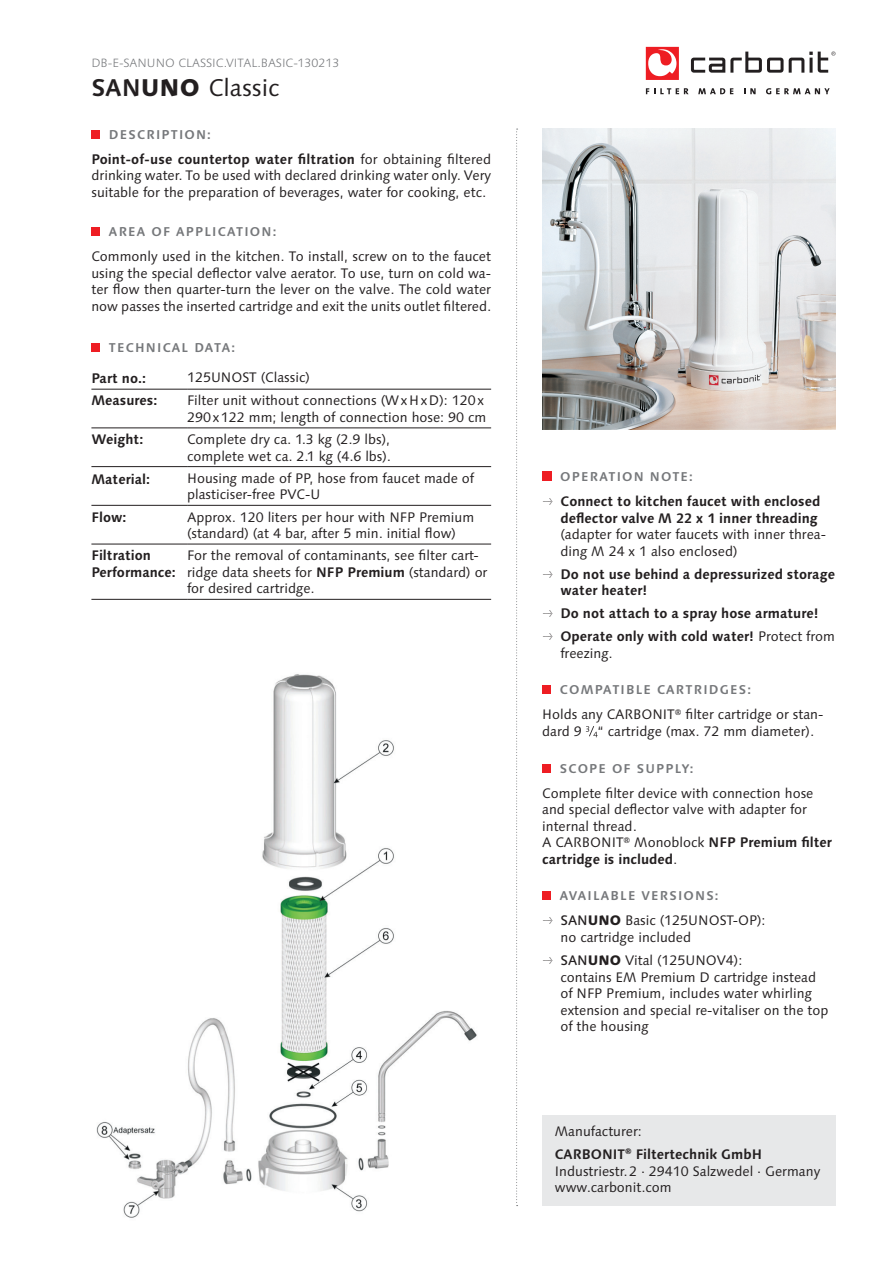
<style>
.page{position:relative;width:893px;height:1263px;background:#fff}
.page>*{position:absolute;margin:0;border:0;box-sizing:border-box;transform-origin:0 0}
.t1{font:24.15px "Linotype Syntax";color:#231f20}
.t2{font:13.8px/16.5px "Linotype Syntax";color:#231f20}
.t3{font:700 13.8px/16.5px "Linotype Syntax";color:#231f20}
.t4{font:700 12.75px "Linotype Syntax";letter-spacing:.09em;color:#76787b}
.t5{font:700 12.75px "Linotype Syntax";letter-spacing:.195em;color:#76787b}
.t6{font:700 12.75px "Linotype Syntax";letter-spacing:.145em;color:#76787b}
.t7{font:300 12px "Linotype Syntax";color:#76787b}
.s1{font-weight:700}
.s2{font-weight:800}
.s3{font-weight:400}
.s4{font-weight:500}
</style>
<div class="page">
<div style="left:91px;top:130px;width:9px;height:9px;background:#ee1d23"></div>
<div style="left:91px;top:227px;width:9px;height:9px;background:#ee1d23"></div>
<div style="left:91px;top:343px;width:9px;height:9px;background:#ee1d23"></div>
<hr style="left:91px;top:505px;width:96px;height:1px;background:#231f20">
<hr style="left:187px;top:505px;width:304px;height:1px;background:#231f20">
<hr style="left:91px;top:544px;width:96px;height:1px;background:#231f20">
<hr style="left:187px;top:544px;width:304px;height:1px;background:#231f20">
<hr style="left:91px;top:389px;width:96px;height:1px;background:#231f20">
<hr style="left:187px;top:389px;width:304px;height:1px;background:#231f20">
<hr style="left:91px;top:428px;width:96px;height:1px;background:#231f20">
<hr style="left:187px;top:428px;width:304px;height:1px;background:#231f20">
<hr style="left:91px;top:466px;width:96px;height:1px;background:#231f20">
<hr style="left:187px;top:466px;width:304px;height:1px;background:#231f20">
<hr style="left:91px;top:599px;width:96px;height:1px;background:#231f20">
<hr style="left:187px;top:599px;width:304px;height:1px;background:#231f20">
<svg style="left:646px;top:47px;width:33px;height:33px"></svg>
<svg style="left:691px;top:52px;width:92px;height:21px"></svg>
<svg style="left:789px;top:52px;width:46px;height:21px"></svg>
<svg style="left:646px;top:88px;width:43px;height:6px"></svg>
<svg style="left:698px;top:88px;width:35px;height:6px"></svg>
<svg style="left:744px;top:88px;width:12px;height:6px"></svg>
<svg style="left:766px;top:88px;width:64px;height:6px"></svg>
<div style="left:542px;top:472px;width:10px;height:9px;background:#ee1d23"></div>
<div style="left:542px;top:685px;width:9px;height:9px;background:#ee1d23"></div>
<svg style="left:586px;top:726px;width:12px;height:11px"></svg>
<div style="left:542px;top:764px;width:9px;height:8px;background:#ee1d23"></div>
<div style="left:542px;top:891px;width:9px;height:9px;background:#ee1d23"></div>
<svg style="left:516px;top:129px;width:2px;height:1077px"></svg>
<img style="left:542px;top:129px;width:294px;height:300px">
<img style="left:96px;top:674px;width:381px;height:544px">
<div style="left:542px;top:1116px;width:294px;height:90px;background:#e7e8e9"></div>
<p class="t7" style="left:91px;top:56px;width:249px">DB-E-SANUNO CLASS IC.VITAL.BASIC-130213</p>
<h1 class="t1" style="left:91px;top:74px;width:190px"><span class="s1">SAN</span><span class="s2">UNO</span> Classic</h1>
<p class="t4" style="left:109px;top:126px;width:103px">Description:</p>
<p class="t2" style="left:91px;top:151px;width:401px;text-align:justify"><span class="s1">Point-of-use countertop water filtration</span> for obtaining filtered drinking water. To be used with declared drinking water only. Very suitable for the preparation of beverages, water for cooking, etc.</p>
<p class="t4" style="left:109px;top:224px;width:169px">Area of application :</p>
<p class="t2" style="left:91px;top:248px;width:401px;text-align:justify">Commonly used in the kitchen. To install, screw on to the faucet using the special deflector valve aerator. To use, turn on cold wa&shy;ter flow then quarter-turn the lever on the valve. The cold water now passes the inserted cartridge and exit the units outlet filtered.</p>
<p class="t4" style="left:109px;top:339px;width:128px">Techn ical Data:</p>
<p class="t3" style="left:91px;top:369px;width:56px">Part no.:</p>
<p class="t2" style="left:187px;top:370px;width:124px">125UNOST (Classic)</p>
<p class="t3" style="left:91px;top:392px;width:68px">Measures:</p>
<p class="t2" style="left:187px;top:392px;width:301px">Filter unit without connections (WxHxD): 120x<br>290x122 mm; length of connection hose: 90 cm</p>
<p class="t3" style="left:91px;top:431px;width:53px">Weight:</p>
<p class="t2" style="left:187px;top:431px;width:205px">Complete dry ca. 1.3 kg (2.9 lbs), complete wet ca. 2.1 kg (4.6 lbs).</p>
<p class="t3" style="left:91px;top:470px;width:60px">Material:</p>
<p class="t2" style="left:187px;top:470px;width:288px">Housing made of PP, hose from faucet made of plasticiser-free PVC-U</p>
<p class="t3" style="left:91px;top:508px;width:37px">F low:</p>
<p class="t2" style="left:187px;top:509px;width:289px">Approx. 120 liters per hour with NFP Premium (standard) (at 4 bar, after 5 min. initial flow)</p>
<p class="t3" style="left:91px;top:547px;width:86px">Filtration<br>Performance:</p>
<p class="t2" style="left:187px;top:547px;width:293px">For the removal of contaminants, see filter cart&shy;ridge data sheets for <span class="s1">NFPP</span></p>
<p class="t2" style="left:356px;top:564px;width:133px"><span class="s1">remium</span> (standard) or</p>
<p class="t2" style="left:187px;top:580px;width:129px">for desired cartridge.</p>
<p class="t4" style="left:560px;top:469px;width:134px">Operation Note:</p>
<p class="t3" style="left:560px;top:493px;width:261px">Connect to kitchen faucet with enclosed deflector valve M 22 x 1 inner threading</p>
<p class="t2" style="left:560px;top:526px;width:267px">(adapter for water faucets with inner threa&shy;ding M 24 x 1 also enclosed)</p>
<p class="t3" style="left:560px;top:565px;width:276px">Do not use behind a depressurized storage water heater!</p>
<p class="t3" style="left:560px;top:602px;width:276px;line-height:23px">Do not attach to a spray hose armature!<br>Operate only with cold water! <span class="s3">Protect from</span></p>
<p class="t2" style="left:560px;top:645px;width:54px">freezing.</p>
<p class="t5" style="left:560px;top:682px;width:193px">Compatible cartridges:</p>
<p class="t2" style="left:542px;top:706px;width:283px">Holds any Carbon it<sup>®</sup> filter cartridge or stan&shy;dard 9 “ cartridge (max. 72 mm diameter).</p>
<p class="t4" style="left:560px;top:760px;width:135px">Scope of supply:</p>
<p class="t2" style="left:542px;top:785px;width:273px">Complete filter device with connection hose and special deflector valve with adapter for internal thread.<br>A Carbon it<sup>®</sup> Monoblock <span class="s1">NFPP</span></p>
<p class="t3" style="left:748px;top:834px;width:85px">remium filter</p>
<p class="t3" style="left:542px;top:851px;width:137px">cartridge is included<span class="s3">.</span></p>
<p class="t6" style="left:560px;top:888px;width:160px">Available Versions:</p>
<p class="t2" style="left:560px;top:912px;width:207px"><span class="s4">SAN</span><span class="s2">UNO</span> Basic (125UNOST-OP): no cartridge included</p>
<p class="t2" style="left:560px;top:952px;width:270px"><span class="s4">SAN</span><span class="s2">UNO</span> Vital (125UNOV4):<br>contains EM Premium D cartridge instead of NFP Premium, includes water whirling extension and special re-vitaliser on the top of the housing</p>
<p class="t3" style="left:555px;top:1119px;width:206px;line-height:23px"><span class="s3">Manufacturer:<br></span>Carbon it<sup>®</sup> Filtertechnik G mbH</p>
<p class="t2" style="left:555px;top:1163px;width:267px">I ndustriestr.2 · 29410 Salzwedel · Germany www.carbonit.com</p>
</div>
